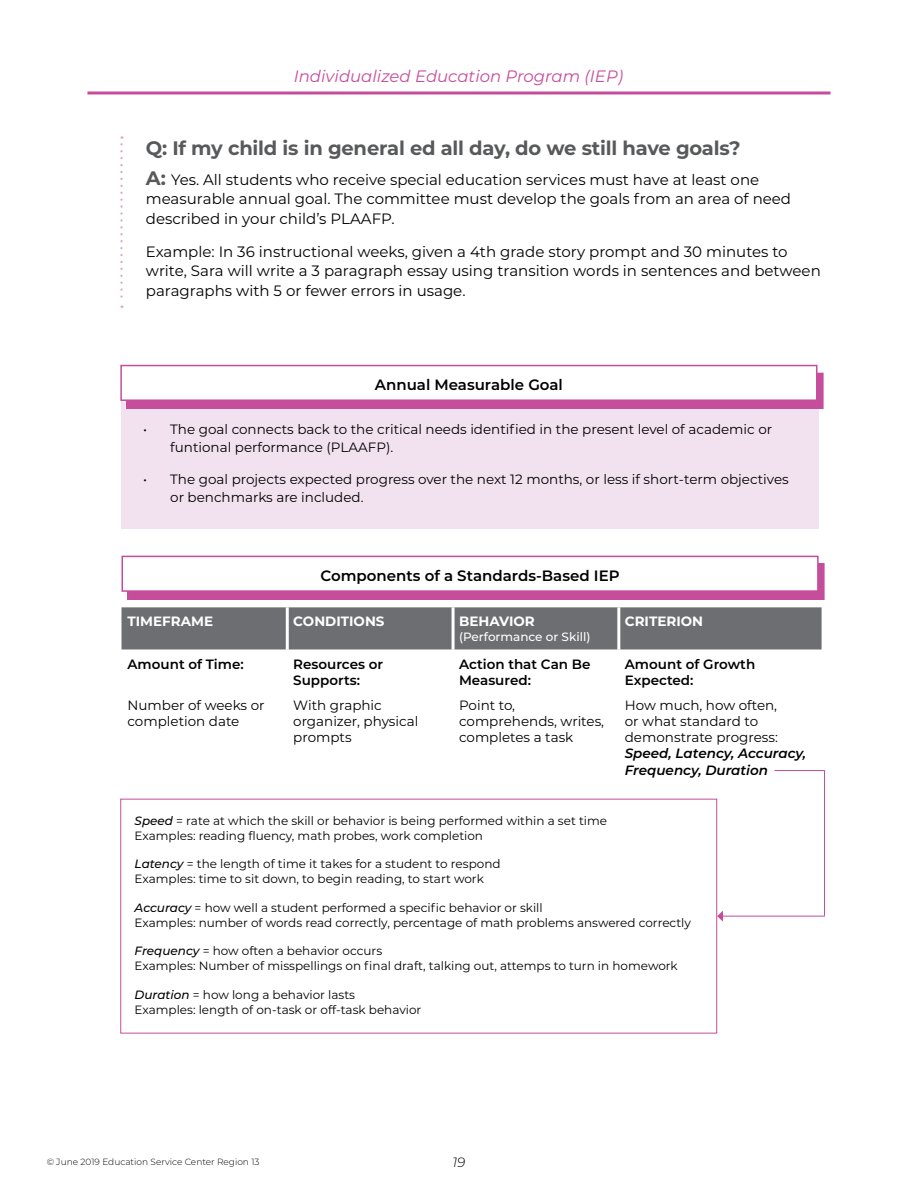
<style>
.page{position:relative;width:918px;height:1188px;background:#fff}
.page>*{position:absolute;margin:0;border:0;box-sizing:border-box;transform-origin:0 0}
.t1{font:700 19.5px "Montserrat";letter-spacing:-.01em;color:#58595b}
.t2{font:italic 16.5px "Montserrat";color:#c64d9c}
.t3{font:15px/19.5px "Montserrat";color:#000}
.t4{font:600 15px "Montserrat";color:#000}
.t5{font:13.5px/16.2px "Montserrat";color:#000}
.t6{font:600 13.5px/16.2px "Montserrat";color:#000}
.t7{font:italic 600 13.5px/16.2px "Montserrat";color:#000}
.t8{font:700 13.5px "Montserrat";color:#fff}
.t9{font:italic 300 13.5px "Montserrat";color:#000}
.t10{font:12px/15px "Montserrat";color:#000}
.t11{font:500 12px "Montserrat";color:#fff}
.t12{font:300 9px "Montserrat";color:#000}
.s1{font-weight:700;font-size:19.5px;color:#58595b}
.s2{font-weight:500;font-style:italic}
</style>
<div class="page">
<hr style="left:87px;top:92px;width:744px;height:2px;background:#c64d9c">
<svg style="left:120px;top:136px;width:3px;height:172px"></svg>
<div style="left:122px;top:401px;width:697px;height:127px;background:#f2e2ef"></div>
<div style="left:126px;top:373px;width:697px;height:36px;background:#c64d9c"></div>
<div style="left:121px;top:366px;width:696px;height:34px;background:#fff"></div>
<div style="left:120px;top:365px;width:698px;height:36px;border:2px solid #c64d9c"></div>
<div style="left:127px;top:563px;width:697px;height:37px;background:#c64d9c"></div>
<div style="left:122px;top:556px;width:696px;height:35px;background:#fff"></div>
<div style="left:122px;top:556px;width:697px;height:36px;border:2px solid #c64d9c"></div>
<div style="left:122px;top:607px;width:700px;height:42px;background:#6d6e71"></div>
<hr style="left:617px;top:607px;width:3px;height:42px;background:#fff">
<hr style="left:286px;top:607px;width:3px;height:42px;background:#fff">
<hr style="left:452px;top:607px;width:3px;height:42px;background:#fff">
<hr style="left:722px;top:916px;width:103px;height:1px;background:#c64d9c">
<svg style="left:717px;top:911px;width:6px;height:11px"></svg>
<hr style="left:774px;top:770px;width:51px;height:1px;background:#c64d9c">
<hr style="left:824px;top:771px;width:1px;height:145px;background:#c64d9c">
<h2 class="t2" style="left:294px;top:64px;width:331px">Individualized Education Program (IEP)</h2>
<h1 class="t1" style="left:146px;top:134px;width:596px">Q: If my child is in general ed all day, do we still have goals?</h1>
<p class="t3" style="left:146px;top:169px;width:647px"><span class="s1">A:</span> Yes. All students who receive special education services must have at least one measurable annual goal. The committee must develop the goals from an area of need described in your child’s PLAAFP.</p>
<p class="t3" style="left:146px;top:241px;width:676px">Example: In 36 instructional weeks, given a 4th grade story prompt and 30 minutes to write, Sara will write a 3 paragraph essay using transition words in sentences and between paragraphs with 5 or fewer errors in usage.</p>
<p class="t4" style="left:375px;top:374px;width:190px">Annual Measurable Goal</p>
<p class="t5" style="left:170px;top:420px;width:604px;line-height:18px;text-indent:-27px">• The goal connects back to the critical needs identified in the present level of academic or funtional performance (PLAAFP).</p>
<p class="t5" style="left:170px;top:470px;width:620px;line-height:18px;text-indent:-27px">• The goal projects expected progress over the next 12 months, or less if short-term objectives or benchmarks are included.</p>
<p class="t4" style="left:320px;top:565px;width:301px">Components of a Standards-Based IEP</p>
<p class="t8" style="left:128px;top:612px;width:87px">TIMEFRAME</p>
<p class="t8" style="left:293px;top:612px;width:93px">CONDITIONS</p>
<p class="t8" style="left:459px;top:612px;width:77px">BEHAVIOR</p>
<p class="t11" style="left:459px;top:628px;width:133px">(Performance or Skill)</p>
<p class="t8" style="left:625px;top:612px;width:80px">CRITERION</p>
<p class="t6" style="left:128px;top:655px;width:118px">Amount of Time:</p>
<p class="t6" style="left:293px;top:655px;width:91px">Resources or<br>Supports:</p>
<p class="t6" style="left:459px;top:655px;width:133px">Action that Can Be<br>Measured:</p>
<p class="t6" style="left:625px;top:655px;width:132px">Amount of Growth<br>Expected:</p>
<p class="t5" style="left:127px;top:696px;width:139px">Number of weeks or completion date</p>
<p class="t5" style="left:293px;top:696px;width:127px">With graphic organizer, physical prompts</p>
<p class="t5" style="left:459px;top:696px;width:147px">Point to, comprehends, writes, completes a task</p>
<p class="t5" style="left:625px;top:696px;width:155px">How much, how often, or what standard to demonstrate progress:</p>
<p class="t7" style="left:625px;top:745px;width:183px">Speed, Latency, Accuracy,<br>Frequency, Duration</p>
<p class="t10" style="left:135px;top:812px;width:474px"><span class="s2">Speed</span> = rate at which the skill or behavior is being performed within a set time<br>Examples: reading fluency, math probes, work completion</p>
<p class="t10" style="left:135px;top:856px;width:368px"><span class="s2">Latency</span> = the length of time it takes for a student to respond<br>Examples: time to sit down, to begin reading, to start work</p>
<p class="t10" style="left:135px;top:899px;width:558px"><span class="s2">Accuracy</span> = how well a student performed a specific behavior or skill<br>Examples: number of words read correctly, percentage of math problems answered correctly</p>
<p class="t10" style="left:135px;top:943px;width:545px"><span class="s2">Frequency</span> = how often a behavior occurs<br>Examples: Number of misspellings on final draft, talking out, attemps to turn in homework</p>
<p class="t10" style="left:135px;top:986px;width:288px"><span class="s2">Duration</span> = how long a behavior lasts<br>Examples: length of on-task or off-task behavior</p>
<p class="t12" style="left:47px;top:1155px;width:214px">© June 2019 Education Service Center Region 13</p>
<p class="t9" style="left:453px;top:1153px;width:14px">19</p>
</div>
